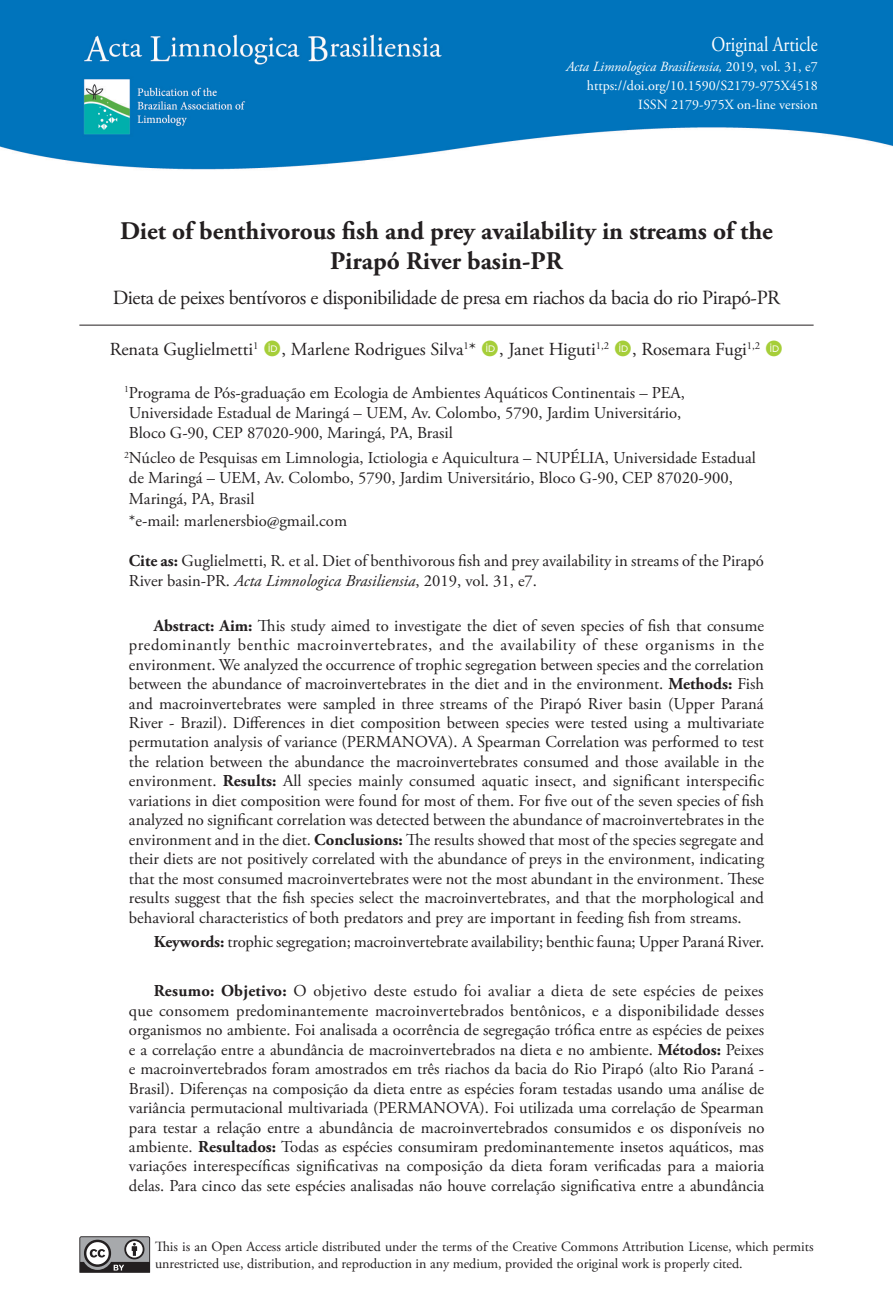
<style>
.page{position:relative;width:893px;height:1315px;background:#fff}
.page>*{position:absolute;margin:0;border:0;box-sizing:border-box;transform-origin:0 0}
.ArticleTitle{font:700 25.38px/30.6px "Adobe Garamond Pro";color:#231f20;text-align:center}
.t1{font:21px "Adobe Garamond Pro";color:#fff;scale:.83 1}
.ArticleTitle-Trans1{font:20.12px "Adobe Garamond Pro";letter-spacing:-.02em;color:#231f20}
.Authors{font:18.38px "Adobe Garamond Pro";color:#231f20}
.Abstract{font:16.62px/19.4px "Adobe Garamond Pro";color:#231f20;text-align:justify}
.Abstract-Trans1{font:16.62px/19.4px "Adobe Garamond Pro";color:#231f20;text-align:justify}
.Affiliations{font:16.62px/20.1px "Adobe Garamond Pro";color:#231f20}
.HowToCite{font:16.62px/20.1px "Adobe Garamond Pro";color:#231f20}
.Keywords{font:16.62px "Adobe Garamond Pro";letter-spacing:-.005em;color:#231f20}
.Correspondence{font:16.62px "Adobe Garamond Pro";color:#231f20}
.LicenseParaAlt{font:14px/16.8px "Adobe Garamond Pro";color:#231f20}
.t2{font:14px/19.2px "Adobe Garamond Pro";color:#fff;text-align:right}
.s1{font-style:italic}
.s2{font-weight:700}
</style>
<div class="page">
<img style="left:0;top:0;width:893px;height:170px">
<svg style="left:79px;top:1236px;width:71px;height:36px"></svg>
<hr style="left:79px;top:325px;width:735px;height:1px;background:#231f20">
<p class="t1" style="left:711px;top:32px;width:130px">Original Article</p>
<p class="t2" style="left:566px;top:57px;width:253px"><span class="s1">Acta Limnologica Brasiliensia,</span> 2019, vol. 31, e7 https://doi.org/10.1590/S2179-975X4518<br>ISSN 2179-975X on-line version</p>
<p class="ArticleTitle" style="left:120px;top:216px;width:654px">Diet of benthivorous fish and prey availability in streams of the<br>Pirapó River basin-PR</p>
<p class="ArticleTitle-Trans1" style="left:113px;top:285px;width:669px">Dieta de peixes bentívoros e disponibilidade de presa em riachos da bacia do rio Pirapó-PR</p>
<p class="Authors" style="left:110px;top:338px;width:150px">Renata Guglielmetti<sup>1</sup></p>
<p class="Authors" style="left:282px;top:338px;width:329px">, Marlene Rodrigues Silva<sup>1</sup>* , Janet Higuti<sup>1,2</sup></p>
<p class="Authors" style="left:632px;top:338px;width:130px">, Rosemara Fugi<sup>1,2</sup></p>
<p class="Affiliations" style="left:124px;top:383px;width:562px"><sup>1</sup>Programa de Pós-graduação em Ecologia de Ambientes Aquáticos Continentais – PEA,<br>Universidade Estadual de Maringá – UEM, Av. Colombo, 5790, Jardim Universitário,<br>Bloco G-90, CEP 87020-900, Maringá, PA, Brasil</p>
<p class="Affiliations" style="left:124px;top:448px;width:633px"><sup>2</sup>Núcleo de Pesquisas em Limnologia, Ictiologia e Aquicultura – NUPÉLIA, Universidade Estadual de Maringá – UEM, Av. Colombo, 5790, Jardim Universitário, Bloco G-90, CEP 87020-900,<br>Maringá, PA, Brasil</p>
<p class="Correspondence" style="left:129px;top:511px;width:220px">*e-mail: marlenersbio@gmail.com</p>
<p class="HowToCite" style="left:129px;top:551px;width:636px"><span class="s2">Cite as:</span> Guglielmetti, R. et al. Diet of benthivorous fish and prey availability in streams of the Pirapó<br>River basin-PR. <span class="s1">Acta Limnologica Brasiliensia</span>, 2019, vol. 31, e7.</p>
<p class="Abstract" style="left:129px;top:616px;width:637px;text-indent:25px"><span class="s2">Abstract: Aim:</span> This study aimed to investigate the diet of seven species of fish that consume predominantly benthic macroinvertebrates, and the availability of these organisms in the environment. We analyzed the occurrence of trophic segregation between species and the correlation between the abundance of macroinvertebrates in the diet and in the environment. <span class="s2">Methods:</span> Fish and macroinvertebrates were sampled in three streams of the Pirapó River basin (Upper Paraná River - Brazil). Differences in diet composition between species were tested using a multivariate permutation analysis of variance (PERMANOVA). A Spearman Correlation was performed to test the relation between the abundance the macroinvertebrates consumed and those available in the environment. <span class="s2">Results:</span> All species mainly consumed aquatic insect, and significant interspecific variations in diet composition were found for most of them. For five out of the seven species of fish analyzed no significant correlation was detected between the abundance of macroinvertebrates in the environment and in the diet. <span class="s2">Conclusions:</span> The results showed that most of the species segregate and their diets are not positively correlated with the abundance of preys in the environment, indicating that the most consumed macroinvertebrates were not the most abundant in the environment. These results suggest that the fish species select the macroinvertebrates, and that the morphological and behavioral characteristics of both predators and prey are important in feeding fish from streams.</p>
<p class="Keywords" style="left:154px;top:932px;width:612px"><span class="s2">Keywords:</span> trophic segregation; macroinvertebrate availability; benthic fauna; Upper Paraná River.</p>
<p class="Abstract-Trans1" style="left:129px;top:982px;width:637px;text-indent:25px"><span class="s2">Resumo: Objetivo:</span> O objetivo deste estudo foi avaliar a dieta de sete espécies de peixes que consomem predominantemente macroinvertebrados bentônicos, e a disponibilidade desses organismos no ambiente. Foi analisada a ocorrência de segregação trófica entre as espécies de peixes e a correlação entre a abundância de macroinvertebrados na dieta e no ambiente. <span class="s2">Métodos:</span> Peixes e macroinvertebrados foram amostrados em três riachos da bacia do Rio Pirapó (alto Rio Paraná - Brasil). Diferenças na composição da dieta entre as espécies foram testadas usando uma análise de variância permutacional multivariada (PERMANOVA). Foi utilizada uma correlação de Spearman para testar a relação entre a abundância de macroinvertebrados consumidos e os disponíveis no ambiente. <span class="s2">Resultados:</span> Todas as espécies consumiram predominantemente insetos aquáticos, mas variações interespecíficas significativas na composição da dieta foram verificadas para a maioria delas. Para cinco das sete espécies analisadas não houve correlação significativa entre a abundância</p>
<p class="LicenseParaAlt" style="left:155px;top:1238px;width:660px">This is an Open Access article distributed under the terms of the Creative Commons Attribution License, which permits unrestricted use, distribution, and reproduction in any medium, provided the original work is properly cited.</p>
</div>
